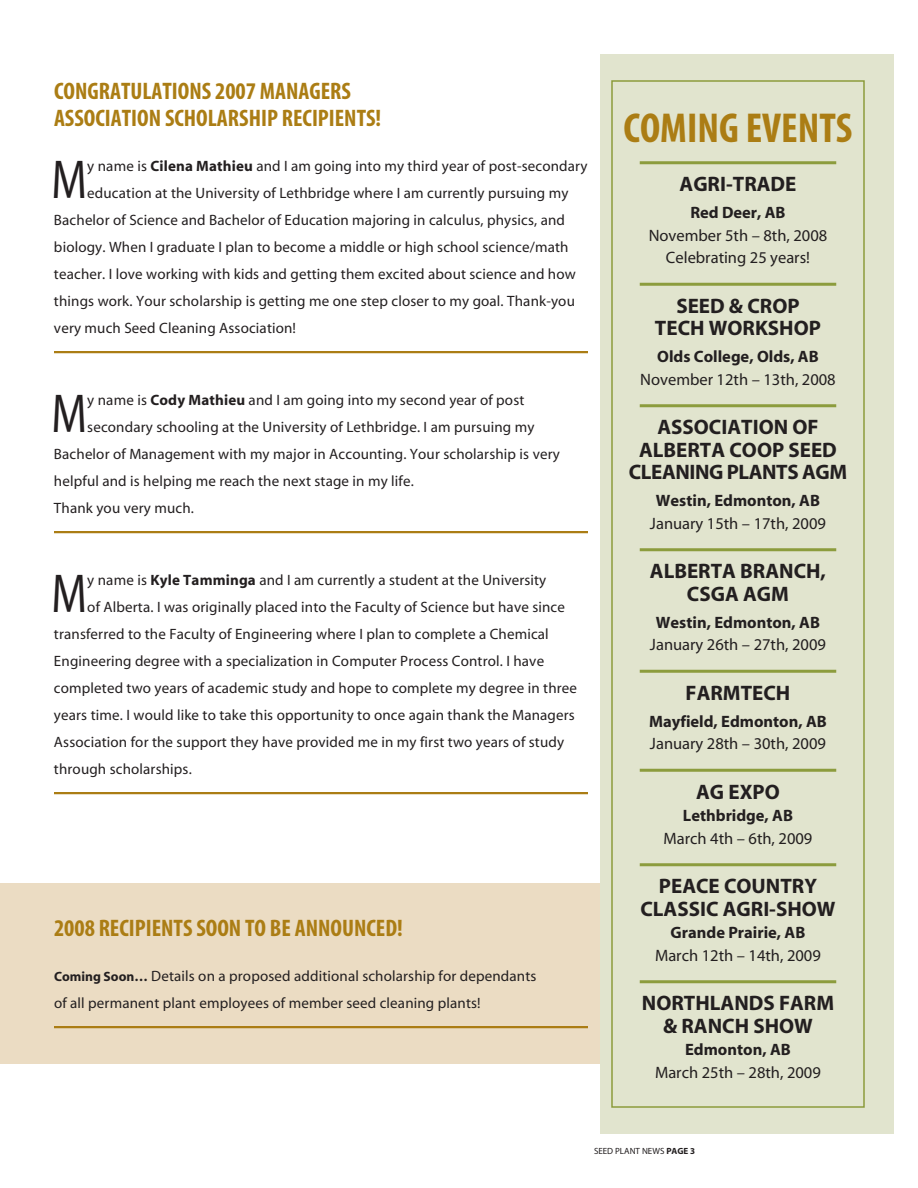
<style>
.page{position:relative;width:918px;height:1188px;background:#fff}
.page>*{position:absolute;margin:0;border:0;box-sizing:border-box;transform-origin:0 0}
.t1{font:55.05px "Myriad";color:#231f20;scale:.8 1}
.t2{font:700 condensed 42px "Myriad";color:#ab7d14}
.t3{font:700 condensed 24px/27px "Myriad";color:#ab7d14}
.t4{font:700 21px/22.5px "Myriad";color:#231f20;text-align:center}
.t5{font:16.5px/22.5px "Myriad";color:#231f20;text-align:center}
.t6{font:700 16.5px "Myriad";color:#231f20}
.t7{font:15px/27px "Myriad";letter-spacing:.01em;color:#231f20}
.t8{font:9px "Myriad";color:#231f20}
.s1{font-weight:700}
.s2{font-weight:700;font-size:13.5px}
</style>
<div class="page">
<div style="left:0;top:883px;width:603px;height:181px;background:#ebdcc3"></div>
<div style="left:600px;top:54px;width:294px;height:1080px;background:#e1e4ce"></div>
<hr style="left:54px;top:351px;width:534px;height:2px;background:#ab7d14">
<hr style="left:54px;top:531px;width:534px;height:2px;background:#ab7d14">
<hr style="left:54px;top:792px;width:534px;height:2px;background:#ab7d14">
<hr style="left:54px;top:1026px;width:534px;height:2px;background:#ab7d14">
<hr style="left:640px;top:161px;width:196px;height:3px;background:#8c9c3d">
<hr style="left:640px;top:283px;width:196px;height:3px;background:#8c9c3d">
<hr style="left:640px;top:404px;width:196px;height:3px;background:#8c9c3d">
<hr style="left:640px;top:548px;width:196px;height:3px;background:#8c9c3d">
<hr style="left:640px;top:670px;width:196px;height:3px;background:#8c9c3d">
<hr style="left:640px;top:769px;width:196px;height:3px;background:#8c9c3d">
<hr style="left:640px;top:863px;width:196px;height:3px;background:#8c9c3d">
<hr style="left:640px;top:980px;width:196px;height:3px;background:#8c9c3d">
<div style="left:611px;top:80px;width:254px;height:1028px;border:2px solid #8c9c3d"></div>
<h3 class="t3" style="left:54px;top:78px;width:329px">CONGRATULATIONS 2007 MANAGERS<br>ASSOCIATION SCHOLARSHIP RECIPIENTS!</h3>
<h1 class="t1" style="left:51px;top:152px;width:46px">M</h1>
<p class="t7" style="left:87px;top:153px;width:502px">y name is <span class="s1">CILENA MATHIEU</span> and I am going into my third year of post-secondary</p>
<p class="t7" style="left:87px;top:180px;width:483px">education at the University of Lethbridge where I am currently pursuing my</p>
<p class="t7" style="left:54px;top:207px;width:513px">Bachelor of Science and Bachelor of Education majoring in calculus, physics, and</p>
<p class="t7" style="left:54px;top:234px;width:516px">biology. When I graduate I plan to become a middle or high school science/math</p>
<p class="t7" style="left:54px;top:261px;width:523px">teacher. I love working with kids and getting them excited about science and how</p>
<p class="t7" style="left:54px;top:288px;width:522px">things work. Your scholarship is getting me one step closer to my goal. Thank-you</p>
<p class="t7" style="left:54px;top:315px;width:244px">very much Seed Cleaning Association!</p>
<h1 class="t1" style="left:51px;top:386px;width:46px">M</h1>
<p class="t7" style="left:87px;top:387px;width:439px">y name is <span class="s1">CODY MATHIEU</span> and I am going into my second year of post</p>
<p class="t7" style="left:87px;top:414px;width:449px">secondary schooling at the University of Lethbridge. I am pursuing my</p>
<p class="t7" style="left:54px;top:441px;width:507px">Bachelor of Management with my major in Accounting. Your scholarship is very</p>
<p class="t7" style="left:54px;top:468px;width:361px">helpful and is helping me reach the next stage in my life.</p>
<p class="t7" style="left:54px;top:495px;width:141px">Thank you very much.</p>
<h1 class="t1" style="left:51px;top:566px;width:46px">M</h1>
<p class="t7" style="left:87px;top:567px;width:461px">y name is <span class="s1">KYLE TAMMINGA</span> and I am currently a student at the University</p>
<p class="t7" style="left:87px;top:594px;width:479px">of Alberta. I was originally placed into the Faculty of Science but have since</p>
<p class="t7" style="left:54px;top:621px;width:496px">transferred to the Faculty of Engineering where I plan to complete a Chemical</p>
<p class="t7" style="left:54px;top:648px;width:492px">Engineering degree with a specialization in Computer Process Control. I have</p>
<p class="t7" style="left:54px;top:675px;width:525px">completed two years of academic study and hope to complete my degree in three</p>
<p class="t7" style="left:54px;top:702px;width:522px">years time. I would like to take this opportunity to once again thank the Managers</p>
<p class="t7" style="left:54px;top:729px;width:512px">Association for the support they have provided me in my first two years of study</p>
<p class="t7" style="left:54px;top:756px;width:139px">through scholarships.</p>
<h3 class="t3" style="left:54px;top:915px;width:350px">2008 RECIPIENTS SOON TO BE ANNOUNCED!</h3>
<p class="t7" style="left:54px;top:963px;width:484px"><span class="s2">COMING SOON…</span> Details on a proposed additional scholarship for dependants of all permanent plant employees of member seed cleaning plants!</p>
<h2 class="t2" style="left:624px;top:107px;width:230px">COMING EVENTS</h2>
<h3 class="t4" style="left:680px;top:174px;width:116px">AGRI-TRADE</h3>
<p class="t6" style="left:690px;top:204px;width:95px">RED DEER, AB</p>
<p class="t5" style="left:649px;top:225px;width:180px">November 5th – 8th, 2008<br>Celebrating 25 years!</p>
<h3 class="t4" style="left:655px;top:295px;width:168px">SEED &amp; CROP<br>TECH WORKSHOP</h3>
<p class="t6" style="left:657px;top:348px;width:161px">OLDS COLLEGE, OLDS, AB</p>
<p class="t5" style="left:640px;top:369px;width:197px">November 12th – 13th, 2008</p>
<h3 class="t4" style="left:629px;top:417px;width:218px">ASSOCIATION OF<br>ALBERTA COOP SEED<br>CLEANING PLANTS AGM</h3>
<p class="t6" style="left:656px;top:492px;width:164px">WESTIN, EDMONTON, AB</p>
<p class="t5" style="left:650px;top:513px;width:178px">January 15th – 17th, 2009</p>
<h3 class="t4" style="left:650px;top:561px;width:178px">ALBERTA BRANCH,<br>CSGA AGM</h3>
<p class="t6" style="left:656px;top:614px;width:164px">WESTIN, EDMONTON, AB</p>
<p class="t5" style="left:650px;top:634px;width:178px">January 26th – 27th, 2009</p>
<h3 class="t4" style="left:686px;top:682px;width:106px">FARMTECH</h3>
<p class="t6" style="left:649px;top:713px;width:178px">MAYFIELD, EDMONTON, AB</p>
<p class="t5" style="left:650px;top:733px;width:178px">January 28th – 30th, 2009</p>
<h3 class="t4" style="left:696px;top:781px;width:85px">AG EXPO</h3>
<p class="t6" style="left:683px;top:807px;width:110px">LETHBRIDGE, AB</p>
<p class="t5" style="left:664px;top:828px;width:150px">March 4th – 6th, 2009</p>
<h3 class="t4" style="left:640px;top:876px;width:194px">PEACE COUNTRY<br>CLASSIC AGRI-SHOW</h3>
<p class="t6" style="left:671px;top:924px;width:135px">GRANDE PRAIRIE, AB</p>
<p class="t5" style="left:655px;top:945px;width:167px">March 12th – 14th, 2009</p>
<h3 class="t4" style="left:642px;top:993px;width:194px">NORTHLANDS FARM &amp; RANCH SHOW</h3>
<p class="t6" style="left:685px;top:1041px;width:105px">EDMONTON, AB</p>
<p class="t5" style="left:655px;top:1062px;width:167px">March 25th – 28th, 2009</p>
<p class="t8" style="left:594px;top:1147px;width:103px">SEED PLANT NEWS <span class="s1">PAGE 3</span></p>
</div>
